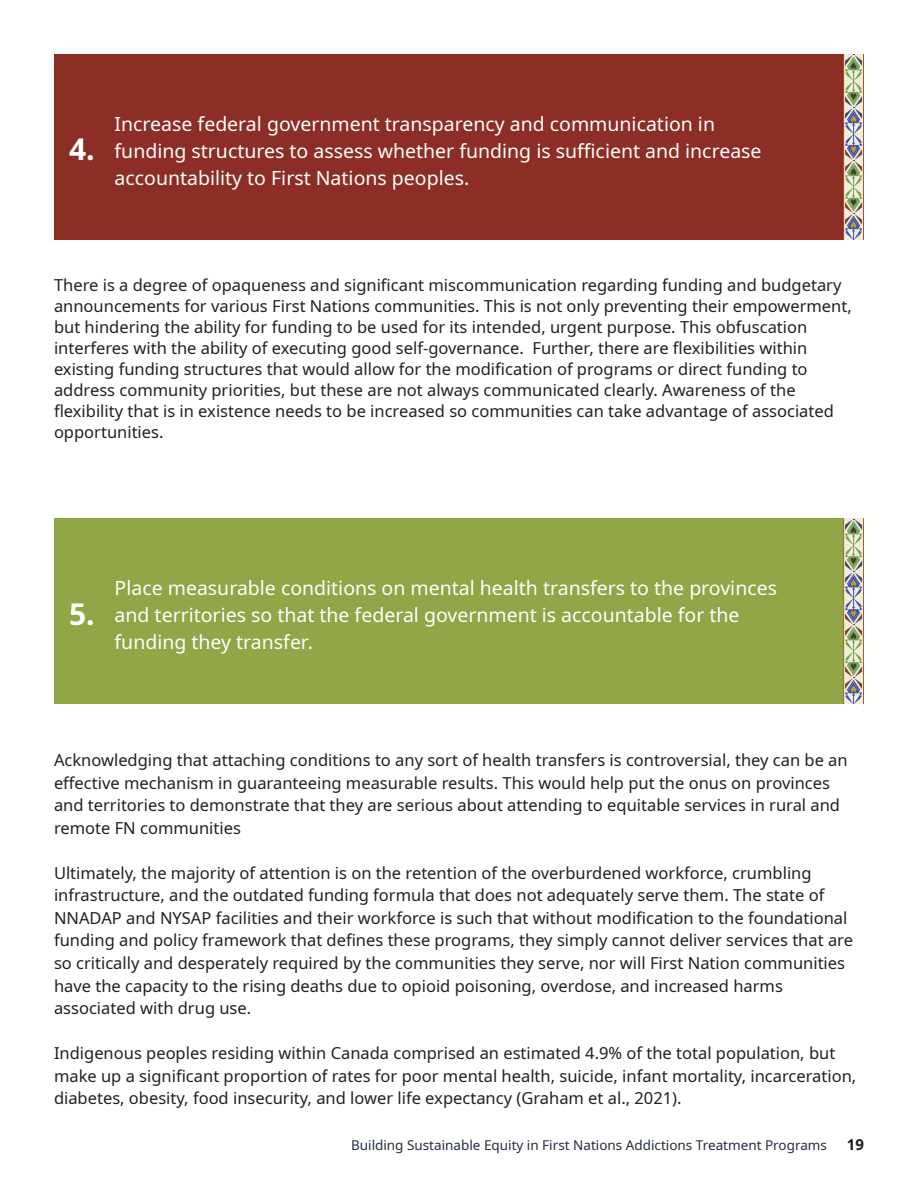
<style>
.page{position:relative;width:918px;height:1188px;background:#fff}
.page>*{position:absolute;margin:0;border:0;box-sizing:border-box;transform-origin:0 0}
.t1{font:700 30px "Noto Sans";color:#fff}
.t2{font:19.5px/27px "Noto Sans";color:#fff}
.t3{font:16.5px/22.5px "Noto Sans";color:#231f20}
.t4{font:700 15px "Noto Sans";color:#231f20}
.t5{font:13.5px "Noto Sans";color:#242b45}
</style>
<div class="page">
<div style="left:54px;top:54px;width:810px;height:186px;background:#8c2e26"></div>
<div style="left:54px;top:518px;width:810px;height:186px;background:#91a646"></div>
<svg style="left:844px;top:54px;width:19px;height:186px"></svg>
<svg style="left:845px;top:55px;width:17px;height:185px;background:#b0b6a6"></svg>
<hr style="left:863px;top:54px;width:1px;height:186px;background:#9f5b2c">
<hr style="left:843px;top:54px;width:1px;height:186px;background:#9f5b2c">
<svg style="left:844px;top:518px;width:19px;height:186px"></svg>
<svg style="left:845px;top:519px;width:17px;height:185px;background:#b0b5a6"></svg>
<hr style="left:863px;top:518px;width:1px;height:186px;background:#9f5b2c">
<hr style="left:843px;top:518px;width:1px;height:186px;background:#9f5b2c">
<p class="t1" style="left:69px;top:128px;width:27px">4.</p>
<p class="t2" style="left:115px;top:110px;width:649px">Increase federal government transparency and communication in funding structures to assess whether funding is sufficient and increase accountability to First Nations peoples.</p>
<p class="t3" style="left:54px;top:275px;width:799px;line-height:21px">There is a degree of opaqueness and significant miscommunication regarding funding and budgetary announcements for various First Nations communities. This is not only preventing their empowerment, but hindering the ability for funding to be used for its intended, urgent purpose. This obfuscation interferes with the ability of executing good self-governance. Further, there are flexibilities within existing funding structures that would allow for the modification of programs or direct funding to address community priorities, but these are not always communicated clearly. Awareness of the flexibility that is in existence needs to be increased so communities can take advantage of associated opportunities.</p>
<p class="t1" style="left:69px;top:593px;width:27px">5.</p>
<p class="t2" style="left:115px;top:575px;width:664px">Place measurable conditions on mental health transfers to the provinces and territories so that the federal government is accountable for the funding they transfer.</p>
<p class="t3" style="left:54px;top:750px;width:795px">Acknowledging that attaching conditions to any sort of health transfers is controversial, they can be an effective mechanism in guaranteeing measurable results. This would help put the onus on provinces and territories to demonstrate that they are serious about attending to equitable services in rural and remote FN communities</p>
<p class="t3" style="left:54px;top:862px;width:801px">Ultimately, the majority of attention is on the retention of the overburdened workforce, crumbling infrastructure, and the outdated funding formula that does not adequately serve them. The state of NNADAP and NYSAP facilities and their workforce is such that without modification to the foundational funding and policy framework that defines these programs, they simply cannot deliver services that are so critically and desperately required by the communities they serve, nor will First Nation communities have the capacity to the rising deaths due to opioid poisoning, overdose, and increased harms associated with drug use.</p>
<p class="t3" style="left:54px;top:1042px;width:804px">Indigenous peoples residing within Canada comprised an estimated 4.9% of the total population, but make up a significant proportion of rates for poor mental health, suicide, infant mortality, incarceration, diabetes, obesity, food insecurity, and lower life expectancy (Graham et al., 2021).</p>
<p class="t5" style="left:351px;top:1136px;width:477px">Building Sustainable Equity in First Nations Addictions Treatment Programs</p>
<p class="t4" style="left:847px;top:1134px;width:19px">19</p>
</div>
